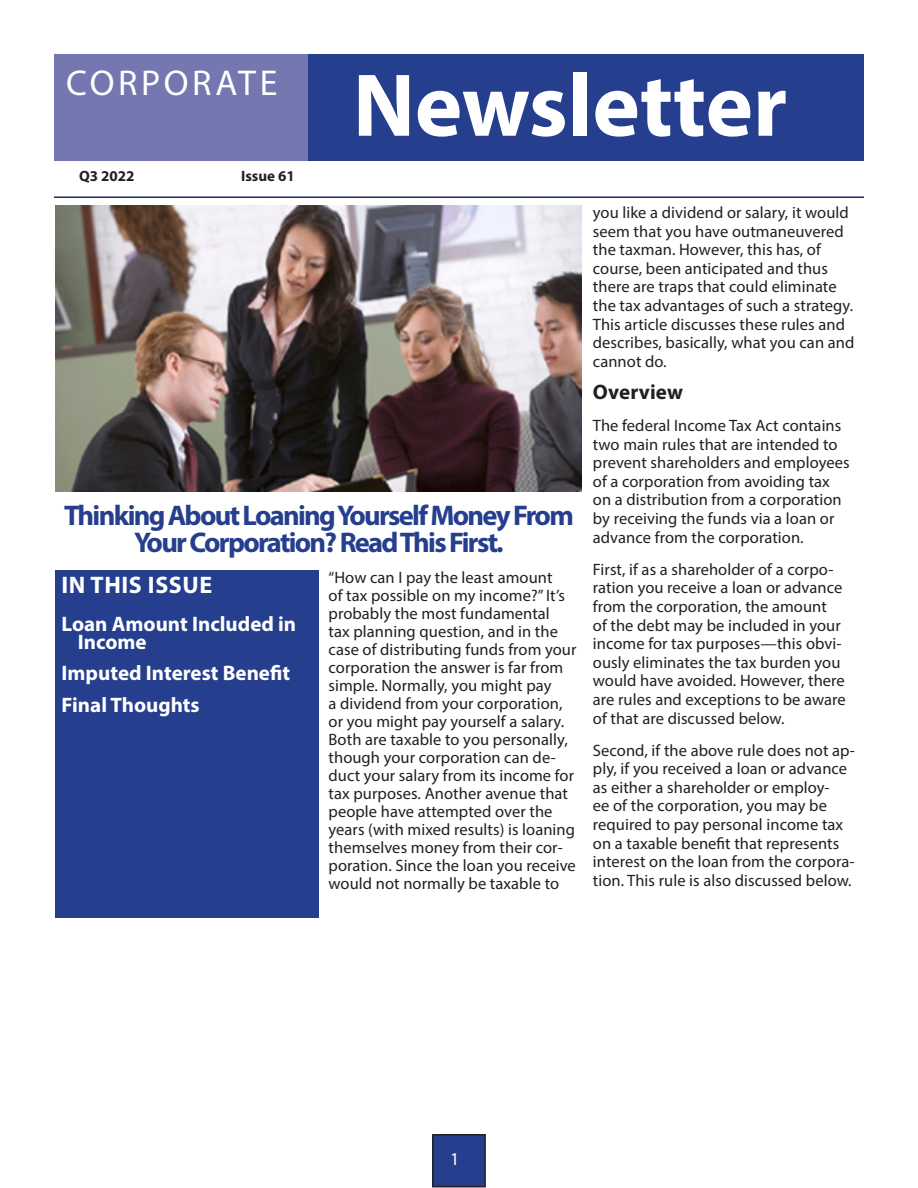
<style>
.page{position:relative;width:918px;height:1188px;background:#fff}
.page>*{position:absolute;margin:0;border:0;box-sizing:border-box;transform-origin:0 0}
.t1{font:700 90px "Myriad Pro";color:#fff}
.t2{font:36px "Myriad Pro";letter-spacing:.1em;color:#fff}
.t3{font:700 28.5px/27px "Myriad Pro";letter-spacing:-.06em;color:#253f8e;text-align:center}
.t4{font:700 24px "Myriad Pro";letter-spacing:.025em;color:#fff}
.t5{font:700 21px/18px "Myriad Pro";color:#fff}
.Body{font:700 21px "Myriad Pro";letter-spacing:.005em;color:#231f20}
.t6{font:18px "Myriad Pro";color:#fff}
.Body-2{font:16.5px/18.6px "Myriad Pro";letter-spacing:.005em;color:#231f20}
.t7{font:700 15px "Myriad Pro";color:#231f20}
</style>
<div class="page">
<div style="left:308px;top:54px;width:556px;height:106px;background:#253f8e"></div>
<div style="left:55px;top:54px;width:253px;height:106px;background:#7477b0"></div>
<hr style="left:54px;top:196px;width:810px;height:2px;background:#182c6f">
<div style="left:55px;top:570px;width:263px;height:348px;background:#253f8e"></div>
<img style="left:55px;top:206px;width:527px;height:285px">
<div style="left:433px;top:1135px;width:52px;height:52px;background:#253f8e"></div>
<div style="left:432px;top:1134px;width:54px;height:53px;border:2px solid #231f20"></div>
<p class="t2" style="left:66px;top:61px;width:213px">CORPORATE</p>
<p class="t1" style="left:353px;top:47px;width:436px">Newsletter</p>
<p class="t7" style="left:79px;top:166px;width:57px">Q3 2022</p>
<p class="t7" style="left:241px;top:166px;width:55px">Issue 61</p>
<p class="t3" style="left:64px;top:501px;width:511px">Thinking About Loaning Yourself Money From<br>Your Corporation? Read This First.</p>
<p class="Body-2" style="left:329px;top:568px;width:249px;line-height:18px">“How can I pay the least amount<br>of tax possible on my income?” It’s probably the most fundamental<br>tax planning question, and in the case of distributing funds from your corporation the answer is far from simple. Normally, you might pay<br>a dividend from your corporation, or you might pay yourself a salary.<br>Both are taxable to you personally, though your corporation can de&shy;duct your salary from its income for tax purposes. Another avenue that people have attempted over the years (with mixed results) is loaning themselves money from their cor&shy;poration. Since the loan you receive would not normally be taxable to</p>
<p class="t4" style="left:62px;top:569px;width:152px">IN THIS ISSUE</p>
<p class="t5" style="left:78px;top:614px;width:220px;text-indent:-16px">Loan Amount Included in<br>Income</p>
<p class="t5" style="left:62px;top:664px;width:230px">Imputed Interest Benefit</p>
<p class="t5" style="left:62px;top:695px;width:140px">Final Thoughts</p>
<p class="Body-2" style="left:593px;top:203px;width:263px">you like a dividend or salary, it would seem that you have outmaneuvered the taxman. However, this has, of course, been anticipated and thus there are traps that could eliminate the tax advantages of such a strategy.<br>This article discusses these rules and describes, basically, what you can and cannot do.</p>
<p class="Body" style="left:593px;top:378px;width:92px">Overview</p>
<p class="Body-2" style="left:593px;top:416px;width:258px">The federal Income Tax Act contains two main rules that are intended to prevent shareholders and employees of a corporation from avoiding tax on a distribution from a corporation by receiving the funds via a loan or advance from the corporation.</p>
<p class="Body-2" style="left:593px;top:560px;width:254px">First, if as a shareholder of a corpo&shy;ration you receive a loan or advance from the corporation, the amount<br>of the debt may be included in your income for tax purposes—this obvi&shy;ously eliminates the tax burden you would have avoided. However, there are rules and exceptions to be aware of that are discussed below.</p>
<p class="Body-2" style="left:593px;top:741px;width:264px">Second, if the above rule does not ap&shy;ply, if you received a loan or advance as either a shareholder or employ-<br>ee of the corporation, you may be required to pay personal income tax on a taxable benefit that represents interest on the loan from the corpora&shy;tion. This rule is also discussed below.</p>
<p class="t6" style="left:450px;top:1148px;width:11px">1</p>
</div>
